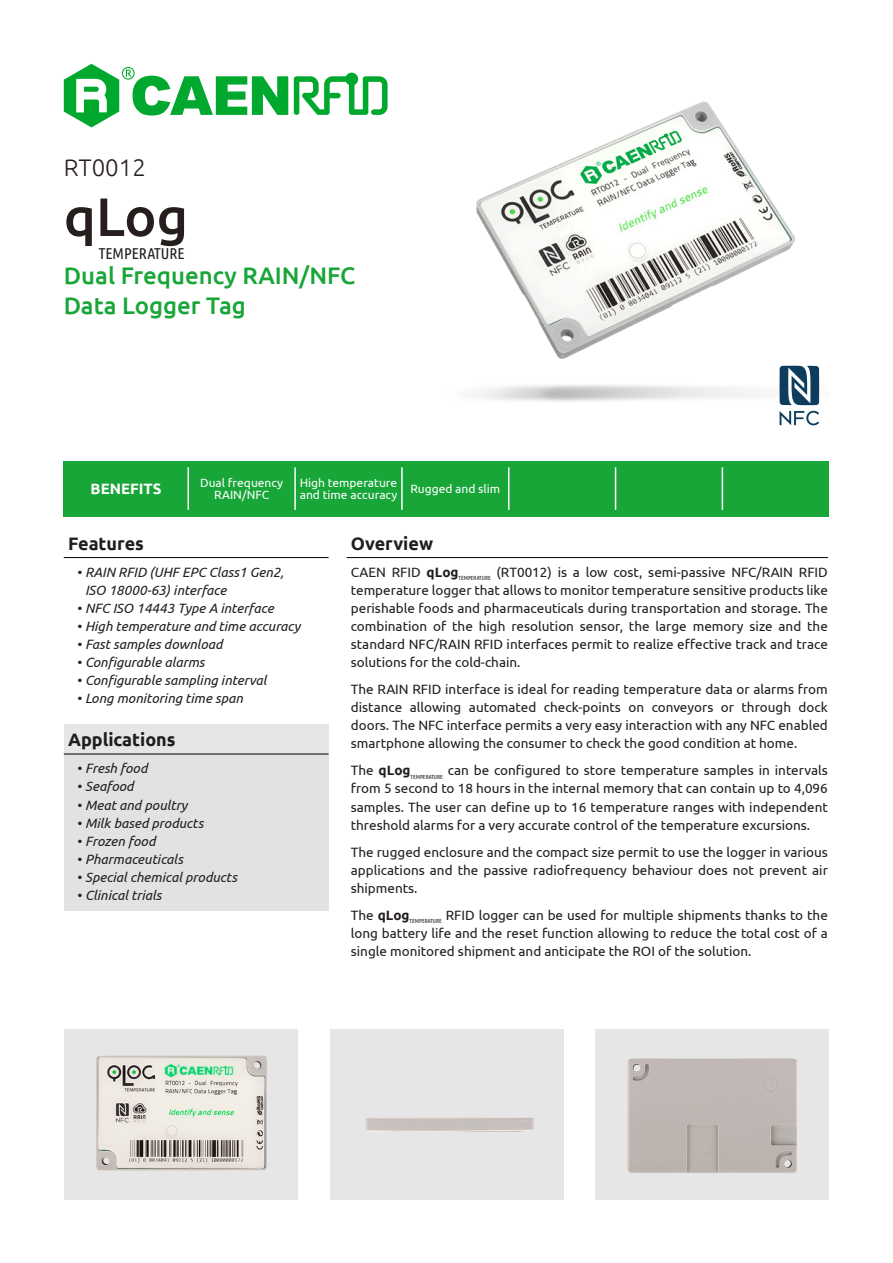
<style>
.page{position:relative;width:893px;height:1263px;background:#fff}
.page>*{position:absolute;margin:0;border:0;box-sizing:border-box;transform-origin:0 0}
.t1{font:500 54px "Ubuntu";color:#261e1c}
.t2{font:500 24px/30px "Ubuntu";color:#18a638}
.t3{font:300 24px "Ubuntu";color:#261e1c}
.t4{font:700 18px "Ubuntu";color:#231e1e}
.t5{font:700 18px "Ubuntu";color:#1d1d1b}
.t6{font:15.75px "Ubuntu Condensed";color:#231e1e}
.t7{font:700 15px "Ubuntu";color:#fff}
.t8{font:13.5px/18px "Ubuntu";color:#231e1e;text-align:justify}
.t9{font:italic 13.5px/18px "Ubuntu";color:#231e1e}
.t10{font:700 13.5px "Ubuntu";color:#231e1e}
.t11{font:12px/12.3px "Ubuntu";color:#fff;text-align:center}
.t12{font:5.85px "Ubuntu Condensed";color:#231e1e}
.s1{font-weight:700}
.s2{font-weight:400}
</style>
<div class="page">
<hr style="left:347px;top:557px;width:481px;height:1px;background:#000">
<hr style="left:64px;top:557px;width:265px;height:1px;background:#000">
<div style="left:64px;top:724px;width:265px;height:34px;background:#e6e6e6"></div>
<hr style="left:64px;top:754px;width:265px;height:1px;background:#000">
<div style="left:64px;top:755px;width:265px;height:156px;background:#e3e2e3"></div>
<img style="left:474px;top:101px;width:346px;height:325px">
<img style="left:64px;top:1029px;width:234px;height:170px">
<img style="left:595px;top:1029px;width:234px;height:170px">
<svg style="left:64px;top:64px;width:224px;height:63px"></svg>
<svg style="left:294px;top:73px;width:94px;height:42px"></svg>
<div style="left:64px;top:461px;width:765px;height:55px;background:#18a638"></div>
<hr style="left:722px;top:467px;width:1px;height:43px;background:#fff">
<hr style="left:188px;top:467px;width:1px;height:43px;background:#fff">
<hr style="left:294px;top:467px;width:2px;height:43px;background:#fff">
<hr style="left:401px;top:467px;width:2px;height:43px;background:#fff">
<hr style="left:508px;top:467px;width:1px;height:43px;background:#fff">
<hr style="left:615px;top:467px;width:1px;height:43px;background:#fff">
<svg style="left:780px;top:411px;width:39px;height:14px"></svg>
<svg style="left:780px;top:366px;width:39px;height:39px"></svg>
<h2 class="t3" style="left:64px;top:157px;width:84px">RT0012</h2>
<h1 class="t1" style="left:64px;top:194px;width:126px">qLog</h1>
<h2 class="t2" style="left:64px;top:262px;width:293px">Dual Frequency RAIN/NFC<br>Data Logger Tag</h2>
<p class="t6" style="left:99px;top:247px;width:87px">TEMPERATURE</p>
<p class="t7" style="left:91px;top:483px;width:72px">BENEFITS</p>
<p class="t11" style="left:200px;top:477px;width:84px">Dual frequency<br>RAIN/NFC</p>
<p class="t11" style="left:300px;top:477px;width:99px;text-align:left">High temperature and time accuracy</p>
<p class="t11" style="left:410px;top:484px;width:91px">Rugged and slim</p>
<h3 class="t4" style="left:68px;top:536px;width:77px">Features</h3>
<p class="t9" style="left:85px;top:564px;width:200px;text-indent:-9px">• RAIN RFID (UHF EPC Class1 Gen2,<br>ISO 18000-63) interface</p>
<p class="t9" style="left:77px;top:600px;width:199px">• NFC ISO 14443 Type A interface</p>
<p class="t9" style="left:77px;top:618px;width:225px">• High temperature and time accuracy</p>
<p class="t9" style="left:77px;top:636px;width:148px">• Fast samples download</p>
<p class="t9" style="left:77px;top:654px;width:129px">• Configurable alarms</p>
<p class="t9" style="left:77px;top:672px;width:192px">• Configurable sampling interval</p>
<p class="t9" style="left:77px;top:690px;width:168px">• Long monitoring time span</p>
<h3 class="t5" style="left:68px;top:732px;width:109px">Applications</h3>
<p class="t9" style="left:77px;top:760px;width:72px">• Fresh food</p>
<p class="t9" style="left:77px;top:778px;width:59px">• Seafood</p>
<p class="t9" style="left:77px;top:796px;width:112px">• Meat and poultry</p>
<p class="t9" style="left:77px;top:814px;width:128px">• Milk based products</p>
<p class="t9" style="left:77px;top:833px;width:80px">• Frozen food</p>
<p class="t9" style="left:77px;top:851px;width:108px">• Pharmaceuticals</p>
<p class="t9" style="left:77px;top:869px;width:162px">• Special chemical products</p>
<p class="t9" style="left:77px;top:887px;width:86px">• Clinical trials</p>
<h3 class="t4" style="left:351px;top:536px;width:84px">Overview</h3>
<p class="t8" style="left:351px;top:564px;width:109px">CAEN RFID <span class="s1">qLog</span></p>
<p class="t12" style="left:459px;top:576px;width:34px">TEMPERATURE</p>
<p class="t8" style="left:351px;top:564px;width:479px;text-indent:146px">(RT0012) is a low cost, semi-passive NFC/RAIN RFID temperature logger that allows to monitor temperature sensitive products like perishable foods and pharmaceuticals during transportation and storage. The combination of the high resolution sensor, the large memory size and the standard NFC/RAIN RFID interfaces permit to realize effective track and trace solutions for the cold-chain.</p>
<p class="t8" style="left:351px;top:681px;width:479px">The RAIN RFID interface is ideal for reading temperature data or alarms from distance allowing automated check-points on conveyors or through dock doors. The NFC interface permits a very easy interaction with any NFC enabled smartphone allowing the consumer to check the good condition at home.</p>
<p class="t10" style="left:351px;top:765px;width:61px"><span class="s2">The</span> qLog</p>
<p class="t12" style="left:411px;top:774px;width:34px">TEMPERATURE</p>
<p class="t8" style="left:351px;top:762px;width:478px;text-indent:97px">can be configured to store temperature samples in intervals from 5 second to 18 hours in the internal memory that can contain up to 4,096 samples. The user can define up to 16 temperature ranges with independent threshold alarms for a very accurate control of the temperature excursions.</p>
<p class="t8" style="left:351px;top:843px;width:479px">The rugged enclosure and the compact size permit to use the logger in various applications and the passive radiofrequency behaviour does not prevent air shipments.</p>
<p class="t10" style="left:351px;top:909px;width:60px"><span class="s2">The</span> qLog</p>
<p class="t12" style="left:410px;top:918px;width:34px">TEMPERATURE</p>
<p class="t8" style="left:351px;top:907px;width:479px;text-indent:95px">RFID logger can be used for multiple shipments thanks to the long battery life and the reset function allowing to reduce the total cost of a single monitored shipment and anticipate the ROI of the solution.</p>
</div>
